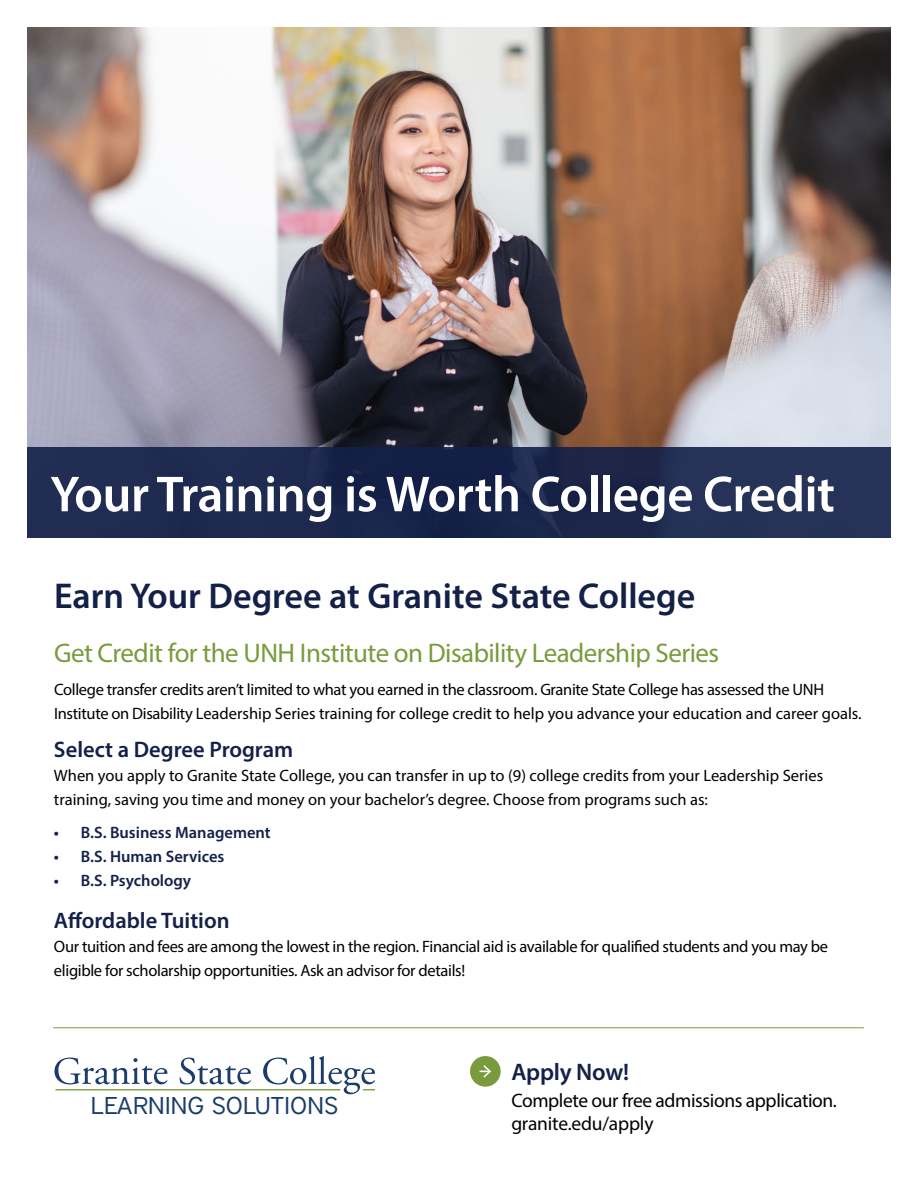
<style>
.page{position:relative;width:918px;height:1188px;background:#fff}
.page>*{position:absolute;margin:0;border:0;box-sizing:border-box;transform-origin:0 0}
.t1{font:600 51px "Myriad Pro";letter-spacing:-.01em;color:#fff}
.t2{font:600 36px "Myriad Pro";color:#132048}
.t3{font:27px "Myriad Pro";letter-spacing:-.02em;color:#799b3d}
.t4{font:24.15px "District";letter-spacing:.01em;color:#1a3d6c}
.t5{font:600 24px "Myriad Pro";letter-spacing:-.01em;color:#132048}
.t6{font:600 22.5px "Myriad Pro";color:#132048}
.t7{font:19.5px/23.4px "Myriad Pro";letter-spacing:-.02em;color:#000}
.t8{font:16.5px/24px "Myriad Pro";letter-spacing:-.02em;color:#000}
.t9{font:16.5px/24px "Myriad Pro";color:#000}
.t10{font:600 16.5px "Myriad Pro";color:#132048}
</style>
<div class="page">
<img style="left:27px;top:27px;width:864px;height:420px">
<div style="left:27px;top:447px;width:864px;height:90px;background:linear-gradient(to right,#1a264c,#222d52)"></div>
<hr style="left:53px;top:1028px;width:811px;height:1px;background:#799b3d">
<svg style="left:54px;top:1058px;width:113px;height:26px"></svg>
<svg style="left:180px;top:1058px;width:71px;height:26px"></svg>
<hr style="left:56px;top:1089px;width:284px;height:1px;background:#799b3e">
<svg style="left:263px;top:1056px;width:112px;height:38px"></svg>
<div style="left:470px;top:1056px;width:31px;height:31px;background:#799b3d;border-radius:50%"></div>
<svg style="left:480px;top:1065px;width:11px;height:13px"></svg>
<h1 class="t1" style="left:50px;top:462px;width:786px">Your Training is Worth College Credit</h1>
<h2 class="t2" style="left:54px;top:573px;width:643px">Earn Your Degree at Granite State College</h2>
<h3 class="t3" style="left:54px;top:636px;width:667px">Get Credit for the UNH Institute on Disability Leadership Series</h3>
<p class="t8" style="left:54px;top:677px;width:809px">College transfer credits aren’t limited to what you earned in the classroom. Granite State College has assessed the UNH<br>Institute on Disability Leadership Series training for college credit to help you advance your education and career goals.</p>
<h3 class="t6" style="left:54px;top:735px;width:241px">Select a Degree Program</h3>
<p class="t9" style="left:54px;top:763px;width:771px">When you apply to Granite State College, you can transfer in up to (9) college credits from your Leadership Series training, saving you time and money on your bachelor’s degree. Choose from programs such as:</p>
<p class="t10" style="left:54px;top:822px;width:218px">• B.S. Business Management</p>
<p class="t10" style="left:54px;top:846px;width:172px">• B.S. Human Services</p>
<p class="t10" style="left:54px;top:870px;width:139px">• B.S. Psychology</p>
<h3 class="t6" style="left:54px;top:906px;width:177px">Affordable Tuition</h3>
<p class="t8" style="left:54px;top:935px;width:776px">Our tuition and fees are among the lowest in the region. Financial aid is available for qualified students and you may be eligible for scholarship opportunities. Ask an advisor for details!</p>
<h3 class="t4" style="left:91px;top:1092px;width:249px">LEARNING SOLUTIONS</h3>
<h3 class="t5" style="left:511px;top:1056px;width:119px">Apply Now!</h3>
<p class="t7" style="left:511px;top:1088px;width:327px">Complete our free admissions application. granite.edu/apply</p>
</div>
